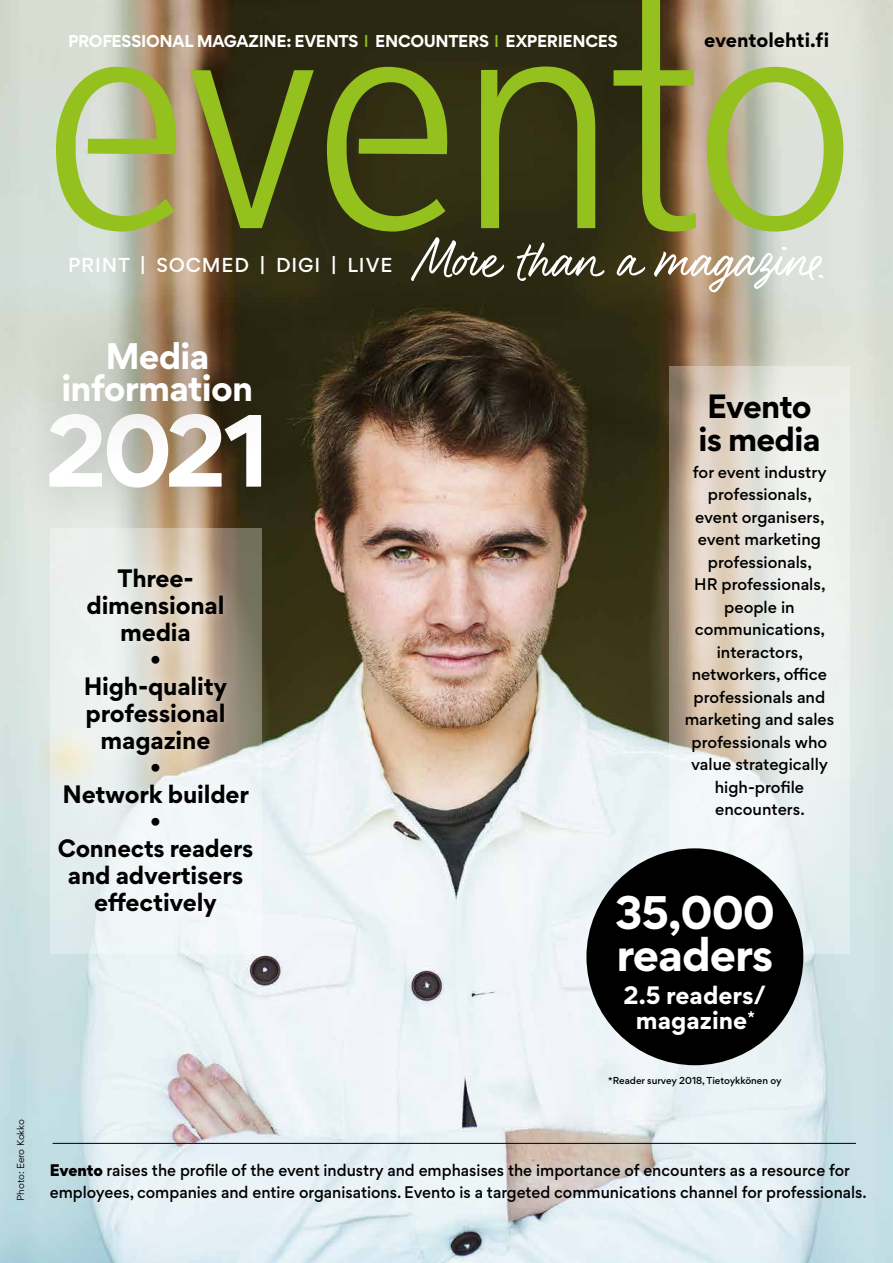
<style>
.page{position:relative;width:893px;height:1263px;background:#fff}
.page>*{position:absolute;margin:0;border:0;box-sizing:border-box;transform-origin:0 0}
.t1{font:700 91.5px "Gordita";color:#fff}
.t2{font:60px "Felt That";letter-spacing:.015em;color:#fff}
.t3{font:700 42px/42px "Gordita";letter-spacing:-.025em;color:#fff}
.t4{font:700 33px/32.4px "Gordita";letter-spacing:-.025em;color:#fff;text-align:center}
.t5{font:700 30px/33px "Gordita";letter-spacing:-.025em;color:#000}
.t6{font:700 22.5px/27px "Gordita";letter-spacing:-.01em;color:#000;text-align:center}
.t7{font:700 22.5px/25.5px "Gordita";color:#fff;text-align:center}
.t8{font:500 18px "Gordita";letter-spacing:.05em;color:#fff}
.t9{font:700 18px "Gordita";color:#000}
.t10{font:700 15.3px "Gordita";letter-spacing:-.02em;color:#fff}
.t11{font:500 15px/22.5px "Gordita";color:#000}
.t12{font:500 9px "Gordita";color:#000}
.t13{font:9px "Gordita";color:#000}
.s1{font-weight:500;color:#95c11f}
.s2{font-weight:900}
</style>
<div class="page">
<img style="left:0;top:0;width:893px;height:1263px">
<svg style="left:56px;top:0;width:787px;height:232px;background:#757a45"></svg>
<div style="left:5px;top:368px;width:303px;height:166px;background:#000;opacity:.2"></div>
<div style="left:0;top:277px;width:315px;height:195px;background:#000;opacity:.38"></div>
<hr style="left:53px;top:1143px;width:803px;height:1px;background:#000">
<svg style="left:648px;top:351px;width:223px;height:602px;background:#a6a799"></svg>
<svg style="left:669px;top:366px;width:181px;height:587px"></svg>
<svg style="left:50px;top:528px;width:211px;height:425px"></svg>
<svg style="left:43px;top:528px;width:228px;height:389px;background:#cbc4b4"></svg>
<div style="left:46px;top:555px;width:220px;height:375px;background:#fff;opacity:.41"></div>
<div style="left:586px;top:848px;width:217px;height:217px;background:#000;border-radius:50%"></div>
<p class="t10" style="left:68px;top:29px;width:551px">PROFESSIONAL MAGAZINE: EVENTS <span class="s1">I</span> ENCOUNTERS <span class="s1">I</span> EXPERIENCES</p>
<p class="t9" style="left:704px;top:25px;width:126px">eventolehti.fi</p>
<p class="t13" style="left:14px;top:1201px;width:83px;rotate:-90deg">Photo: Eero Kokko</p>
<p class="t8" style="left:68px;top:252px;width:326px">PRINT | SOCMED | DIGI | LIVE</p>
<h2 class="t2" style="left:415px;top:223px;width:410px">More than a magazine.</h2>
<h3 class="t4" style="left:62px;top:339px;width:193px">Media information</h3>
<h1 class="t1" style="left:45px;top:378px;width:226px">2021</h1>
<h3 class="t6" style="left:58px;top:564px;width:197px">Three&shy;dimensional media<br>•<br>High-quality professional magazine<br>•<br>Network builder •<br>Connects readers and advertisers effectively</h3>
<h3 class="t5" style="left:698px;top:389px;width:124px">Evento is media</h3>
<p class="t11" style="left:685px;top:461px;width:151px;text-align:center">for event industry professionals, event organisers, event marketing professionals,<br>HR professionals, people in communications, interactors, networkers, office professionals and marketing and sales professionals who value strategically high-profile encounters.</p>
<h3 class="t3" style="left:615px;top:890px;width:162px">35,000 readers</h3>
<h3 class="t7" style="left:623px;top:981px;width:144px">2.5 readers/ magazine<sup>*</sup></h3>
<p class="t12" style="left:608px;top:1074px;width:175px">*Reader survey 2018, Tietoykkönen oy</p>
<p class="t11" style="left:50px;top:1159px;width:819px"><span class="s2">Evento</span> raises the profile of the event industry and emphasises the importance of encounters as a resource for employees, companies and entire organisations. Evento is a targeted communications channel for professionals.</p>
</div>
